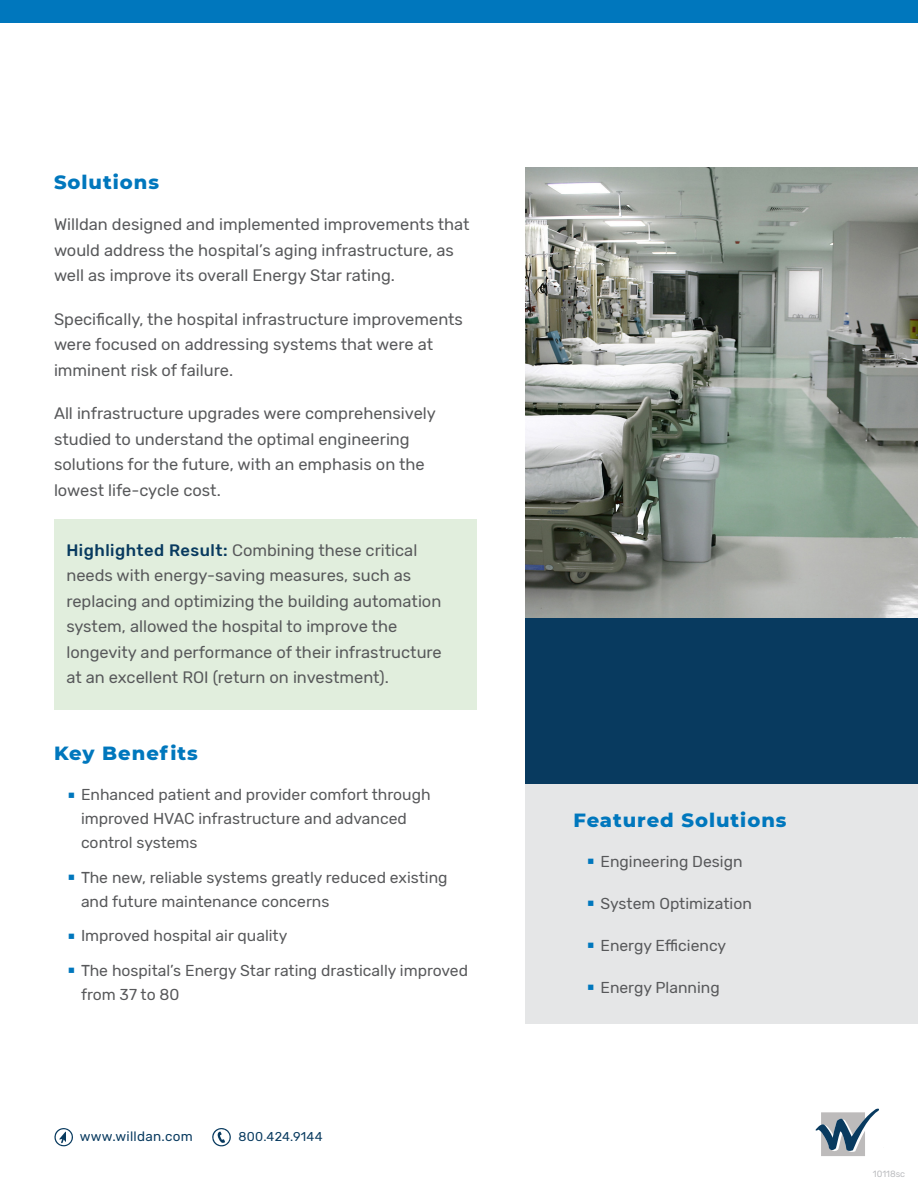
<style>
.page{position:relative;width:918px;height:1188px;background:#fff}
.page>*{position:absolute;margin:0;border:0;box-sizing:border-box;transform-origin:0 0}
.Heading_1{font:800 19.5px "Montserrat";letter-spacing:.05em;color:#0077bd}
.Body_Copy{font:800 19.5px "Montserrat";letter-spacing:.05em;color:#0077bd}
.Body_Copy-2{font:16.5px/25.5px "Rubik";color:#57585a}
.t1{font:15.75px/24px "Rubik";color:#57585a}
.t2{font:13.5px "Rubik";letter-spacing:.02em;color:#083a5f}
.t3{font:12.75px "Rubik";letter-spacing:.02em;color:#083a5f}
.t4{font:9px "Rubik";color:#bcbdc0}
.s1{font-weight:500;color:#083a5f}
.s2{font-family:"Montserrat";font-size:13.5px;color:#0077bd}
</style>
<div class="page">
<svg style="left:815px;top:1109px;width:64px;height:47px"></svg>
<svg style="left:54px;top:1128px;width:19px;height:19px"></svg>
<svg style="left:212px;top:1128px;width:19px;height:19px"></svg>
<div style="left:526px;top:355px;width:392px;height:450px;background:#083a5f"></div>
<img style="left:526px;top:167px;width:392px;height:450px">
<div style="left:526px;top:785px;width:392px;height:239px;background:#e5e6e7"></div>
<div style="left:0;top:0;width:918px;height:23px;background:#0077bd"></div>
<div style="left:54px;top:519px;width:423px;height:190px;background:#e1eedd"></div>
<p class="Heading_1" style="left:54px;top:168px;width:107px">Solutions</p>
<p class="Body_Copy-2" style="left:54px;top:212px;width:417px">Willdan designed and implemented improvements that would address the hospital’s aging infrastructure, as well as improve its overall Energy Star rating.</p>
<p class="Body_Copy-2" style="left:54px;top:307px;width:410px">Specifically, the hospital infrastructure improvements were focused on addressing systems that were at imminent risk of failure.</p>
<p class="Body_Copy-2" style="left:54px;top:401px;width:383px">All infrastructure upgrades were comprehensively studied to understand the optimal engineering solutions for the future, with an emphasis on the lowest life-cycle cost.</p>
<p class="Body_Copy-2" style="left:66px;top:538px;width:377px"><span class="s1">Highlighted Result:</span> Combining these critical needs with energy-saving measures, such as replacing and optimizing the building automation system, allowed the hospital to improve the longevity and performance of their infrastructure at an excellent ROI (return on investment).</p>
<p class="Body_Copy" style="left:54px;top:739px;width:145px">Key Benefits</p>
<p class="t1" style="left:81px;top:783px;width:351px;text-indent:-14px"><span class="s2">■</span> Enhanced patient and provider comfort through improved HVAC infrastructure and advanced control systems</p>
<p class="t1" style="left:81px;top:866px;width:368px;text-indent:-14px"><span class="s2">■</span> The new, reliable systems greatly reduced existing and future maintenance concerns</p>
<p class="t1" style="left:68px;top:924px;width:221px"><span class="s2">■</span> Improved hospital air quality</p>
<p class="t1" style="left:81px;top:959px;width:389px;text-indent:-14px"><span class="s2">■</span> The hospital’s Energy Star rating drastically improved from 37 to 80</p>
<p class="t2" style="left:80px;top:1129px;width:114px">www.willdan.com</p>
<p class="t3" style="left:239px;top:1129px;width:86px">800.424.9144</p>
<p class="Heading_1" style="left:573px;top:806px;width:215px">Featured Solutions</p>
<p class="t1" style="left:587px;top:850px;width:157px"><span class="s2">■</span> Engineering Design</p>
<p class="t1" style="left:587px;top:892px;width:166px"><span class="s2">■</span> System Optimization</p>
<p class="t1" style="left:587px;top:934px;width:141px"><span class="s2">■</span> Energy Efficiency</p>
<p class="t1" style="left:587px;top:976px;width:134px"><span class="s2">■</span> Energy Planning</p>
<p class="t4" style="left:873px;top:1168px;width:34px">10118sc</p>
</div>
